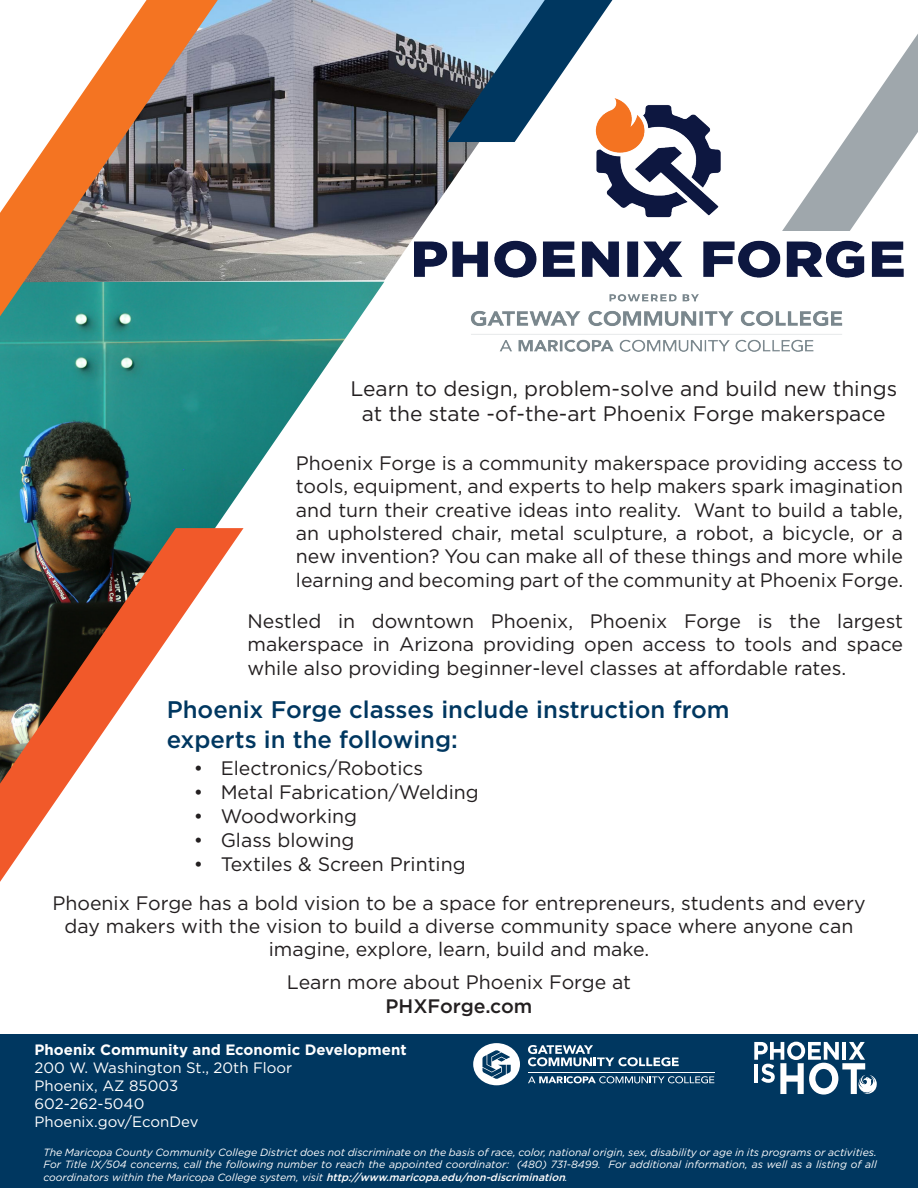
<style>
.page{position:relative;width:918px;height:1188px;background:#fff}
.page>*{position:absolute;margin:0;border:0;box-sizing:border-box;transform-origin:0 0}
.t1{font:500 24px/30px "Gotham";color:#003760}
.t2{font:21px/25.2px "Gotham";color:#231f20;text-align:center}
.t3{font:19.5px/23.4px "Gotham";color:#231f20;text-align:justify}
.t4{font:500 19.5px "Gotham";color:#231f20}
.t5{font:15px "Gotham";color:#fff}
.t6{font:700 15px "Gotham";color:#fff}
.t7{font:italic 10.5px/12.6px "Gotham";color:#fff;text-align:justify}
.s1{font-weight:500}
</style>
<div class="page">
<svg style="left:873px;top:34px;width:45px;height:120px"></svg>
<img style="left:0;top:282px;width:384px;height:246px">
<img style="left:218px;top:0;width:229px;height:282px">
<svg style="left:0;top:528px;width:244px;height:354px"></svg>
<svg style="left:447px;top:0;width:165px;height:99px"></svg>
<svg style="left:0;top:0;width:218px;height:316px"></svg>
<img style="left:415px;top:99px;width:488px;height:253px">
<div style="left:0;top:1034px;width:918px;height:154px;background:#003760"></div>
<svg style="left:754px;top:1042px;width:123px;height:53px"></svg>
<svg style="left:473px;top:1043px;width:47px;height:42px"></svg>
<hr style="left:528px;top:1073px;width:186px;height:1px;background:#fff">
<svg style="left:528px;top:1076px;width:186px;height:7px"></svg>
<svg style="left:528px;top:1045px;width:151px;height:21px"></svg>
<p class="t2" style="left:350px;top:376px;width:548px">Learn to design, problem-solve and build new things at the state -of-the-art Phoenix Forge makerspace</p>
<p class="t3" style="left:296px;top:451px;width:609px">Phoenix Forge is a community makerspace providing access to tools, equipment, and experts to help makers spark imagination and turn their creative ideas into reality. Want to build a table, an upholstered chair, metal sculpture, a robot, a bicycle, or a new invention? You can make all of these things and more while learning and becoming part of the community at Phoenix Forge.</p>
<p class="t3" style="left:248px;top:609px;width:657px">Nestled in downtown Phoenix, Phoenix Forge is the largest makerspace in Arizona providing open access to tools and space while also providing beginner-level classes at affordable rates.</p>
<p class="t1" style="left:167px;top:695px;width:565px">Phoenix Forge classes include instruction from experts in the following:</p>
<p class="t3" style="left:194px;top:756px;width:231px">• Electronics/Robotics</p>
<p class="t3" style="left:194px;top:780px;width:287px">• Metal Fabrication/Welding</p>
<p class="t3" style="left:194px;top:804px;width:165px">• Woodworking</p>
<p class="t3" style="left:194px;top:828px;width:162px">• Glass blowing</p>
<p class="t3" style="left:194px;top:852px;width:274px">• Textiles &amp; Screen Printing</p>
<p class="t3" style="left:52px;top:891px;width:815px;text-align:center">Phoenix Forge has a bold vision to be a space for entrepreneurs, students and every day makers with the vision to build a diverse community space where anyone can imagine, explore, learn, build and make.</p>
<p class="t3" style="left:287px;top:970px;width:346px">Learn more about Phoenix Forge at</p>
<p class="t4" style="left:386px;top:993px;width:148px">PHXForge.com</p>
<p class="t6" style="left:35px;top:1040px;width:374px">Phoenix Community and Economic Development</p>
<p class="t5" style="left:35px;top:1058px;width:259px">200 W. Washington St., 20th Floor</p>
<p class="t5" style="left:35px;top:1076px;width:145px">Phoenix, AZ 85003</p>
<p class="t5" style="left:35px;top:1094px;width:111px">602-262-5040</p>
<p class="t5" style="left:35px;top:1112px;width:165px">Phoenix.gov/EconDev</p>
<p class="t7" style="left:43px;top:1146px;width:835px">The Maricopa County Community College District does not discriminate on the basis of race, color, national origin, sex, disability or age in its programs or activities.<br>For Title IX/504 concerns, call the following number to reach the appointed coordinator: (480) 731-8499. For additional information, as well as a listing of all c o o rdin a t o rs wi th in th e Ma ric o p a Co ll e g e sys t e m, vis i t <span class="s1">http://www.maricopa.edu/non-discrimination</span>.</p>
</div>
